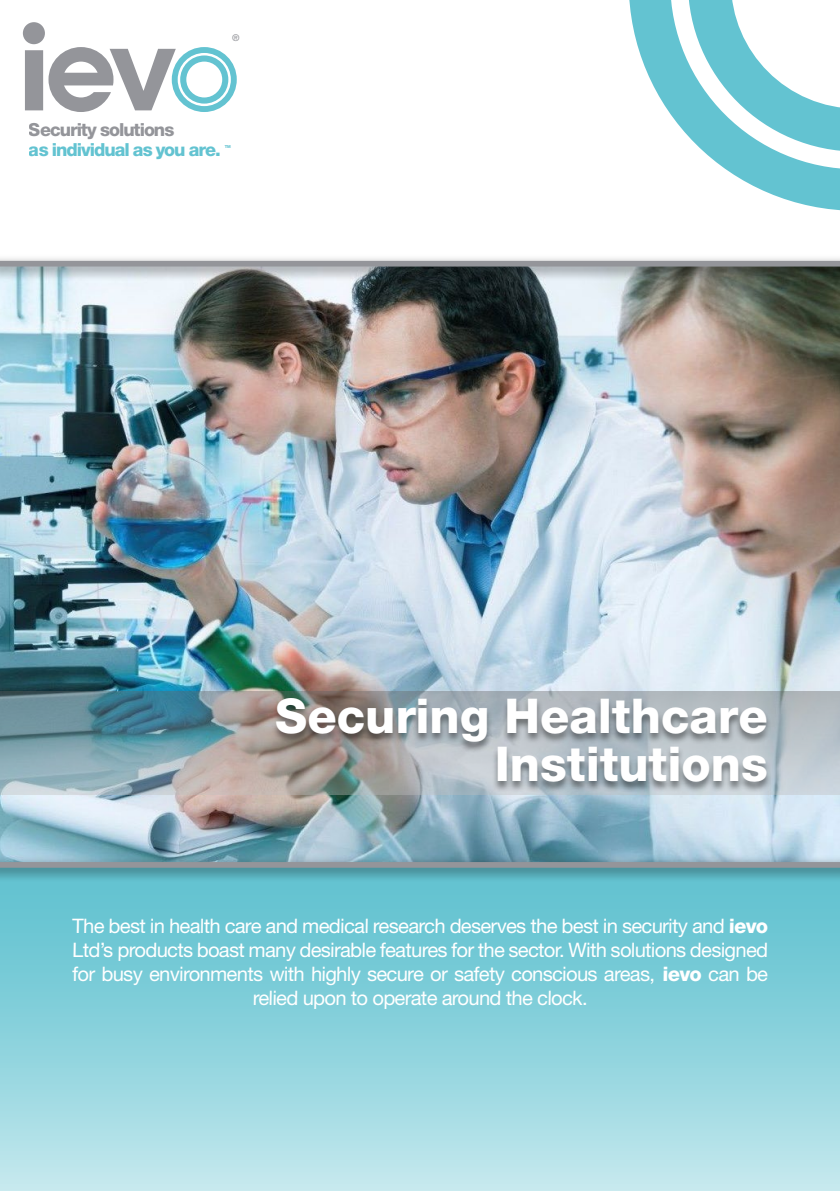
<style>
.page{position:relative;width:840px;height:1191px;background:#fff}
.page>*{position:absolute;margin:0;border:0;box-sizing:border-box;transform-origin:0 0}
.t1{font:800 48px/48px "Helvetica Neue LT Std";color:#fff;text-align:right}
.t2{font:20px/24px "Helvetica Neue LT Std";letter-spacing:-.04em;color:#fff;text-align:center}
.t3{font:800 18px "Helvetica Neue LT Std";letter-spacing:-.055em;color:#63c3d1}
.t4{font:800 18px "Helvetica Neue LT Std";letter-spacing:-.06em;color:#94959a}
.t5{font:500 9.4px "Helvetica Neue LT Std";color:#94959a}
.t6{font:800 4px "Helvetica Neue LT Std";color:#63c3d1}
.s1{font-weight:800}
</style>
<div class="page">
<img style="left:0;top:281px;width:839px;height:574px">
<div style="left:0;top:867px;width:839px;height:324px;background:linear-gradient(to bottom,#56becd,#c1e7ec)"></div>
<svg style="left:23px;top:22px;width:214px;height:90px"></svg>
<svg style="left:629px;top:0;width:210px;height:210px"></svg>
<svg style="left:0;top:692px;width:839px;height:102px;background:#8ea4ac"></svg>
<div style="left:270px;top:697px;width:501px;height:96px;background:#000;opacity:.45"></div>
<div style="left:0;top:855px;width:839px;height:27px;background:#000;opacity:.55"></div>
<div style="left:0;top:862px;width:839px;height:5px;background:#94959a"></div>
<div style="left:0;top:254px;width:839px;height:27px;background:#000;opacity:.55"></div>
<div style="left:0;top:261px;width:839px;height:5px;background:#94959a"></div>
<p class="t5" style="left:232px;top:32px;width:9px">®</p>
<p class="t4" style="left:29px;top:119px;width:147px">Security solutions</p>
<p class="t3" style="left:29px;top:139px;width:193px">as individual as you are.</p>
<p class="t6" style="left:225px;top:144px;width:8px">TM</p>
<p class="t1" style="left:275px;top:692px;width:494px">Securing Healthcare<br>Institutions</p>
<p class="t2" style="left:72px;top:913px;width:697px">The best in health care and medical research deserves the best in security and <span class="s1">ievo </span>Ltd’s products boast many desirable features for the sector. With solutions designed for busy environments with highly secure or safety conscious areas, <span class="s1">ievo</span> can be relied upon to operate around the clock.</p>
</div>
